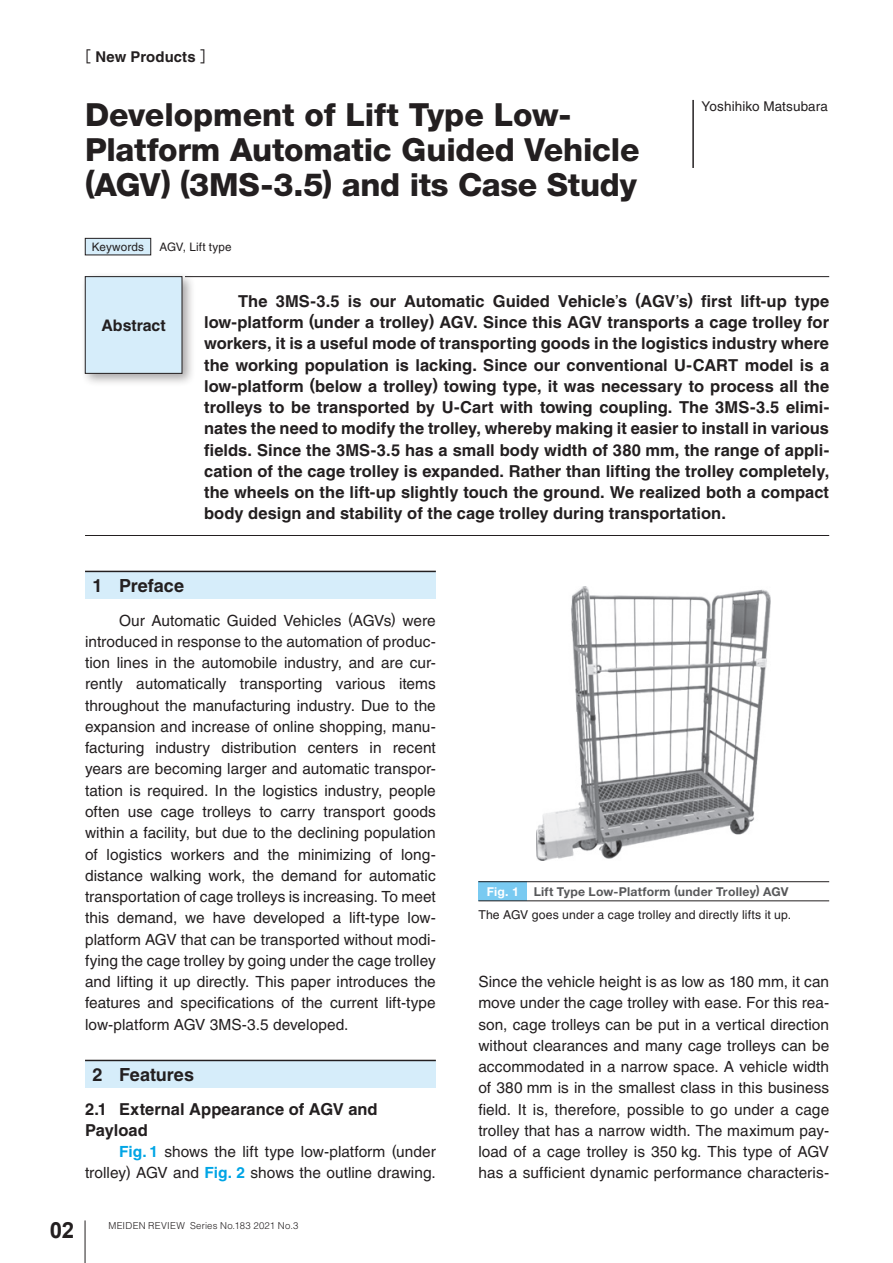
<style>
.page{position:relative;width:893px;height:1263px;background:#fff}
.page>*{position:absolute;margin:0;border:0;box-sizing:border-box;transform-origin:0 0}
._2_論文タイトル{font:800 31.95px/35.1px "Helvetica Neue LT Std";letter-spacing:-.005em;color:#231f20}
.t1{font:700 22.35px "Arial";color:#231f20}
._3_大見出しタイトル{font:700 18px "Helvetica LT Std";letter-spacing:-.005em;color:#231f20}
.a_abstract_本文{font:700 16.5px/21.3px "Helvetica LT Std";color:#231f20;text-align:justify}
._4_中見出し_スペースなし{font:700 16.5px/21.3px "Helvetica LT Std";color:#231f20}
.t2{font:700 15.9px "Helvetica LT Std";color:#231f20}
.b_本文{font:15.45px/21.3px "Helvetica LT Std";letter-spacing:.005em;color:#231f20;text-align:justify}
._1_特集小見出し{font:700 14.85px "Helvetica LT Std";letter-spacing:.005em;color:#231f20}
.著者名{font:13.5px "Helvetica LT Std";letter-spacing:.005em;color:#231f20}
.図表キャプション_サブ{font:12.15px "Helvetica LT Std";letter-spacing:.015em;color:#231f20}
.図表キャプション{font:700 12.15px "Helvetica Neue LT Std";letter-spacing:.02em;color:#57585a}
.図表キャプション_数字{font:700 12.15px "Helvetica Neue LT Std";color:#fff}
.keyword本文{font:11.7px "Helvetica LT Std";letter-spacing:.015em;color:#231f20}
.keyword{font:11.7px "Helvetica LT Std";letter-spacing:.01em;color:#231f20}
.t3{font:300 9.6px "Helvetica LT Std";letter-spacing:.02em;color:#231f20}
.s1{font-family:"Gothic MB101 Pr 6 N";font-weight:400}
.s2{font-family:"Gothic BBB Pr 6 N";font-weight:500}
.s3{font-weight:700;color:#00a5e5}
</style>
<div class="page">
<hr style="left:85px;top:1220px;width:1px;height:43px;background:#231f20">
<div style="left:85px;top:571px;width:351px;height:28px;background:#d6edfa"></div>
<hr style="left:85px;top:571px;width:351px;height:1px;background:#231f20">
<div style="left:85px;top:1060px;width:351px;height:28px;background:#d6edfa"></div>
<hr style="left:85px;top:1060px;width:351px;height:1px;background:#231f20">
<hr style="left:692px;top:100px;width:2px;height:68px;background:#231f20">
<div style="left:85px;top:238px;width:66px;height:17px;background:#d6edfa"></div>
<div style="left:85px;top:238px;width:66px;height:17px;border:1px solid #231f20"></div>
<div style="left:80px;top:272px;width:115px;height:115px;background:#231f20;opacity:.4"></div>
<div style="left:85px;top:277px;width:97px;height:96px;background:#d6edfa"></div>
<div style="left:85px;top:276px;width:97px;height:98px;border:1px solid #231f20"></div>
<hr style="left:185px;top:276px;width:644px;height:1px;background:#231f20">
<hr style="left:85px;top:535px;width:744px;height:1px;background:#231f20">
<img style="left:537px;top:586px;width:234px;height:274px">
<div style="left:478px;top:882px;width:49px;height:19px;background:#79caf1"></div>
<hr style="left:478px;top:900px;width:351px;height:1px;background:#231f20">
<hr style="left:478px;top:881px;width:351px;height:1px;background:#231f20">
<p class="_1_特集小見出し" style="left:77px;top:48px;width:140px"><span class="s1">［</span> New Products <span class="s1">］</span></p>
<p class="_2_論文タイトル" style="left:85px;top:97px;width:556px">Development of Lift Type Low-<br>Platform Automatic Guided Vehicle (AGV) (3MS-3.5) and its Case Study</p>
<p class="著者名" style="left:702px;top:99px;width:128px">Yoshihiko Matsubara</p>
<p class="keyword" style="left:92px;top:240px;width:54px">Keywords</p>
<p class="keyword本文" style="left:159px;top:240px;width:74px">AGV, Lift type</p>
<p class="t2" style="left:101px;top:315px;width:66px">Abstract</p>
<p class="a_abstract_本文" style="left:204px;top:290px;width:627px;text-indent:34px">The 3MS-3.5 is our Automatic Guided Vehicle<span class="s2">ʼ</span>s (AGV<span class="s2">ʼ</span>s) first lift-up type low-platform (under a trolley) AGV. Since this AGV transports a cage trolley for workers, it is a useful mode of transporting goods in the logistics industry where the working population is lacking. Since our conventional U-CART model is a low-platform (below a trolley) towing type, it was necessary to process all the trolleys to be transported by U-Cart with towing coupling. The 3MS-3.5 elimi&shy;nates the need to modify the trolley, whereby making it easier to install in various fields. Since the 3MS-3.5 has a small body width of 380 mm, the range of appli&shy;cation of the cage trolley is expanded. Rather than lifting the trolley completely, the wheels on the lift-up slightly touch the ground. We realized both a compact body design and stability of the cage trolley during transportation.</p>
<p class="_3_大見出しタイトル" style="left:92px;top:575px;width:93px">1 Preface</p>
<p class="b_本文" style="left:85px;top:609px;width:352px;text-indent:34px">Our Automatic Guided Vehicles (AGVs) were introduced in response to the automation of produc&shy;tion lines in the automobile industry, and are cur&shy;rently automatically transporting various items throughout the manufacturing industry. Due to the expansion and increase of online shopping, manu&shy;facturing industry distribution centers in recent years are becoming larger and automatic transpor&shy;tation is required. In the logistics industry, people often use cage trolleys to carry transport goods within a facility, but due to the declining population of logistics workers and the minimizing of long&shy;distance walking work, the demand for automatic transportation of cage trolleys is increasing. To meet this demand, we have developed a lift-type low&shy;platform AGV that can be transported without modi&shy;fying the cage trolley by going under the cage trolley and lifting it up directly. This paper introduces the features and specifications of the current lift-type low-platform AGV 3MS-3.5 developed.</p>
<p class="_3_大見出しタイトル" style="left:92px;top:1064px;width:103px">2 Features</p>
<p class="_4_中見出し_スペースなし" style="left:85px;top:1098px;width:294px">2.1 External Appearance of AGV and<br>Payload</p>
<p class="b_本文" style="left:85px;top:1141px;width:352px;text-align:right"><span class="s3">Fig. 1</span> shows the lift type low-platform (under trolley) AGV and <span class="s3">Fig. 2</span> shows the outline drawing.</p>
<h2 class="t1" style="left:50px;top:1214px;width:26px">02</h2>
<p class="t3" style="left:108px;top:1219px;width:192px">MEIDEN REVIEW Series No.183 2021 No.3</p>
<p class="図表キャプション_数字" style="left:487px;top:884px;width:34px">Fig. 1</p>
<p class="図表キャプション" style="left:534px;top:884px;width:256px">Lift Type Low-Platform (under Trolley) AGV</p>
<p class="図表キャプション_サブ" style="left:478px;top:908px;width:314px">The AGV goes under a cage trolley and directly lifts it up.</p>
<p class="b_本文" style="left:478px;top:971px;width:352px">Since the vehicle height is as low as 180 mm, it can move under the cage trolley with ease. For this rea&shy;son, cage trolleys can be put in a vertical direction without clearances and many cage trolleys can be accommodated in a narrow space. A vehicle width of 380 mm is in the smallest class in this business field. It is, therefore, possible to go under a cage trolley that has a narrow width. The maximum pay&shy;load of a cage trolley is 350 kg. This type of AGV has a sufficient dynamic performance characteris-</p>
</div>
